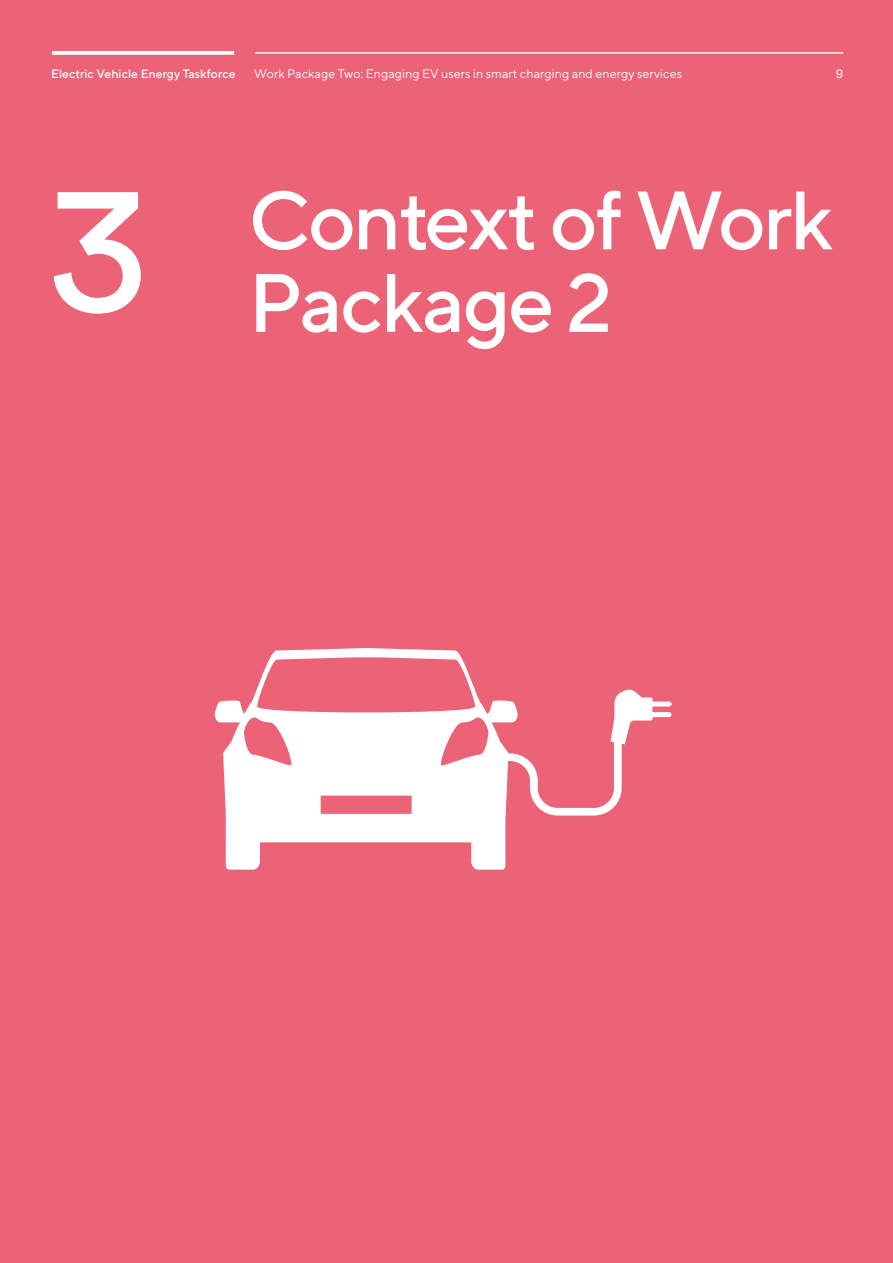
<style>
.page{position:relative;width:893px;height:1263px;background:#ec6277}
.page>*{position:absolute;margin:0;border:0;box-sizing:border-box;transform-origin:0 0}
.t1{font:500 82.5px/82.5px "TT Norms";letter-spacing:-.03em;color:#fff;text-align:center}
.t2{font:12.45px "TT Norms";letter-spacing:.005em;color:#fff}
.t3{font:12.45px "Helvetica Neue";color:#fff}
.t4{font:500 12.15px "TT Norms";letter-spacing:.005em;color:#fff}
.s1{font-family:"Circular Std";font-weight:400;font-size:183px}
</style>
<div class="page">
<hr style="left:255px;top:52px;width:588px;height:2px;background:#fff">
<svg style="left:52px;top:51px;width:182px;height:4px"></svg>
<svg style="left:215px;top:648px;width:456px;height:222px"></svg>
<p class="t4" style="left:51px;top:66px;width:186px">Electric Vehicle Energy Taskforce</p>
<p class="t2" style="left:254px;top:66px;width:429px">Work Package Two: Engaging EV users in smart charging and energy services</p>
<p class="t3" style="left:836px;top:65px;width:8px">9</p>
<h1 class="t1" style="left:47px;top:177px;width:788px"><span class="s1">3</span> Context of Work<br>Package 2</h1>
</div>
